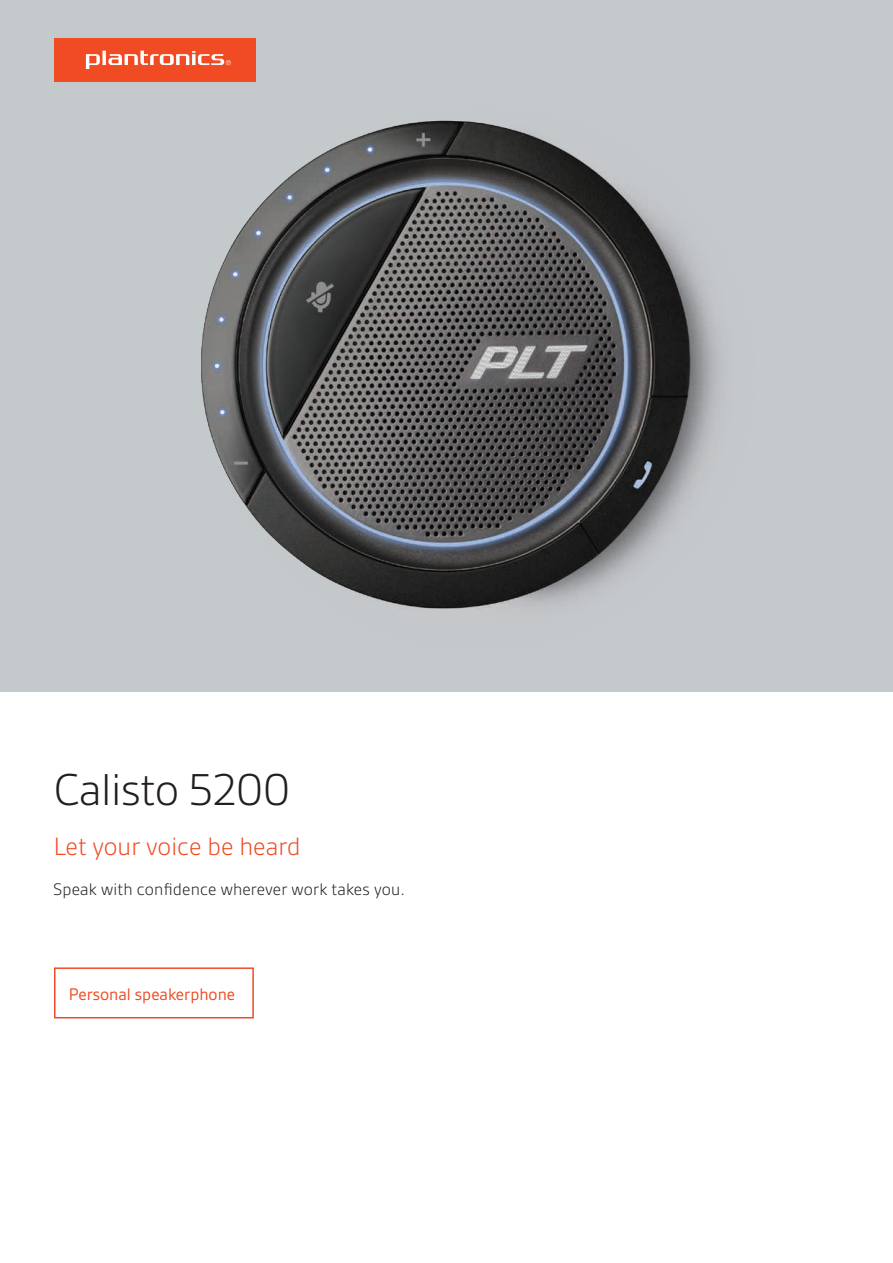
<style>
.page{position:relative;width:893px;height:1263px;background:#fff}
.page>*{position:absolute;margin:0;border:0;box-sizing:border-box;transform-origin:0 0}
.t1{font:300 48px "Gesta";letter-spacing:-.01em;color:#231f20}
.t2{font:300 27px "Gesta";color:#f04b23}
.t3{font:300 18px "Gesta";letter-spacing:.01em;color:#231f20}
.t4{font:18px "Gesta";color:#f04b23}
</style>
<div class="page">
<div style="left:0;top:0;width:893px;height:691px;background:#c4c9cc"></div>
<div style="left:54px;top:38px;width:202px;height:43px;background:#f04b23"></div>
<svg style="left:86px;top:51px;width:145px;height:18px"></svg>
<img style="left:95px;top:81px;width:625px;height:528px">
<div style="left:54px;top:967px;width:200px;height:51px;border:2px solid #f04b23"></div>
<h1 class="t1" style="left:54px;top:762px;width:238px">Calisto 5200</h1>
<h2 class="t2" style="left:54px;top:831px;width:248px">Let your voice be heard</h2>
<p class="t3" style="left:54px;top:879px;width:353px">Speak with confidence wherever work takes you.</p>
<p class="t4" style="left:69px;top:983px;width:168px">Personal speakerphone</p>
</div>
